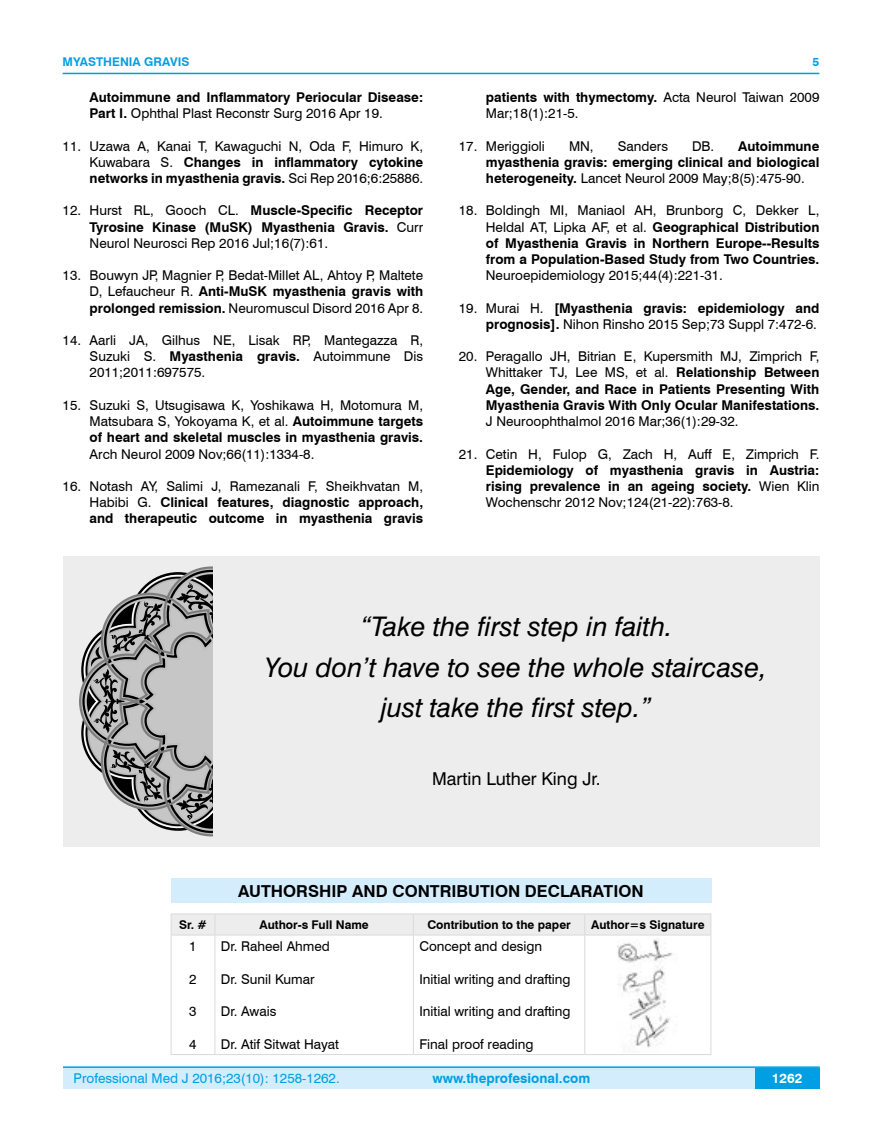
<style>
.page{position:relative;width:882px;height:1145px;background:#fff}
.page>*{position:absolute;margin:0;border:0;box-sizing:border-box;transform-origin:0 0}
.t1{font:italic 27px/40.5px "Swiss 721 BT";color:#000;text-align:center}
.t2{font:17.7px "Swiss 721 BT";color:#000}
.t3{font:700 16.5px "Swiss 721 BT";color:#000}
.t4{font:13.5px/16.2px "Swiss 721 BT";color:#000;text-align:justify}
.t5{font:700 13.5px/16.2px "Swiss 721 BT";color:#000;text-align:justify}
.t6{font:13.5px "Swiss 721 BT";color:#009fe3}
.t7{font:700 13.5px "Swiss 721 BT";color:#009fe3}
.t8{font:700 13.5px "Swiss 721 BT";color:#fff}
.t9{font:700 12px "Swiss 721 BT";color:#000}
.t10{font:700 12px "Swiss 721 BT";color:#009fe3}
.s1{font-weight:400}
.s2{font-weight:700}
</style>
<div class="page">
<div style="left:63px;top:1067px;width:756px;height:21px;background:#d4edfc"></div>
<hr style="left:63px;top:1066px;width:756px;height:2px;background:#009fe3">
<div style="left:754px;top:1068px;width:65px;height:20px;background:#009fe3"></div>
<hr style="left:63px;top:73px;width:756px;height:1px;background:#009fe3">
<div style="left:171px;top:878px;width:540px;height:25px;background:#d4edfc"></div>
<hr style="left:171px;top:913px;width:44px;height:1px;background:#dadada">
<hr style="left:215px;top:913px;width:198px;height:1px;background:#dadada">
<hr style="left:413px;top:913px;width:171px;height:1px;background:#dadada">
<hr style="left:584px;top:913px;width:127px;height:1px;background:#dadada">
<div style="left:171px;top:914px;width:540px;height:20px;background:#ededed"></div>
<hr style="left:171px;top:934px;width:44px;height:1px;background:#dadada">
<hr style="left:171px;top:935px;width:1px;height:119px;background:#dadada">
<hr style="left:215px;top:934px;width:198px;height:1px;background:#dadada">
<hr style="left:214px;top:935px;width:1px;height:119px;background:#dadada">
<hr style="left:413px;top:934px;width:171px;height:1px;background:#dadada">
<hr style="left:413px;top:935px;width:1px;height:119px;background:#dadada">
<hr style="left:584px;top:934px;width:127px;height:1px;background:#dadada">
<hr style="left:584px;top:935px;width:1px;height:119px;background:#dadada">
<hr style="left:710px;top:935px;width:1px;height:119px;background:#dadada">
<hr style="left:171px;top:1054px;width:44px;height:1px;background:#dadada">
<hr style="left:215px;top:1054px;width:198px;height:1px;background:#dadada">
<hr style="left:413px;top:1054px;width:171px;height:1px;background:#dadada">
<hr style="left:584px;top:1054px;width:127px;height:1px;background:#dadada">
<img style="left:617px;top:938px;width:56px;height:110px">
<div style="left:63px;top:556px;width:756px;height:291px;background:#ededed"></div>
<svg style="left:79px;top:566px;width:134px;height:271px"></svg>
<svg style="left:176px;top:582px;width:37px;height:42px;background:#7e7e7e"></svg>
<svg style="left:110px;top:749px;width:52px;height:53px;background:#777"></svg>
<svg style="left:175px;top:778px;width:38px;height:42px;background:#7f7f7f"></svg>
<svg style="left:89px;top:601px;width:73px;height:132px;background:#8e8e8e"></svg>
<p class="t10" style="left:63px;top:53px;width:128px">MYASTHENIA GRAVIS</p>
<p class="t5" style="left:90px;top:89px;width:335px">Autoimmune and Inflammatory Periocular Disease:<br>Part I. <span class="s1">Ophthal Plast Reconstr Surg 2016 Apr 19.</span></p>
<p class="t4" style="left:90px;top:137px;width:335px;text-indent:-27px">11. Uzawa A, Kanai T, Kawaguchi N, Oda F, Himuro K, Kuwabara S. <span class="s2">Changes in inflammatory cytokine networks in myasthenia gravis.</span> Sci Rep 2016;6:25886.</p>
<p class="t5" style="left:90px;top:202px;width:335px;text-indent:-27px"><span class="s1">12. Hurst RL, Gooch CL.</span> Muscle-Specific Receptor Tyrosine Kinase (MuSK) Myasthenia Gravis. <span class="s1">Curr Neurol Neurosci Rep 2016 Jul;16(7):61.</span></p>
<p class="t4" style="left:90px;top:267px;width:335px;text-indent:-27px">13. Bouwyn JP, Magnier P, Bedat-Millet AL, Ahtoy P, Maltete D, Lefaucheur R. <span class="s2">Anti-MuSK myasthenia gravis with prolonged remission.</span> Neuromuscul Disord 2016 Apr 8.</p>
<p class="t4" style="left:90px;top:332px;width:335px;text-indent:-27px">14. Aarli JA, Gilhus NE, Lisak RP, Mantegazza R, Suzuki S. <span class="s2">Myasthenia gravis.</span> Autoimmune Dis 2011;2011:697575.</p>
<p class="t4" style="left:90px;top:396px;width:335px;text-indent:-27px">15. Suzuki S, Utsugisawa K, Yoshikawa H, Motomura M, Matsubara S, Yokoyama K, et al. <span class="s2">Autoimmune targets of heart and skeletal muscles in myasthenia gravis.</span></p>
<p class="t4" style="left:90px;top:445px;width:226px">Arch Neurol 2009 Nov;66(11):1334-8.</p>
<p class="t5" style="left:90px;top:477px;width:335px;text-indent:-27px"><span class="s1">16. Notash AY, Salimi J, Ramezanali F, Sheikhvatan M, Habibi G.</span> Clinical features, diagnostic approach, and therapeutic outcome in myasthenia gravis</p>
<p class="t10" style="left:812px;top:53px;width:8px">5</p>
<p class="t4" style="left:485px;top:89px;width:335px"><span class="s2">patients with thymectomy.</span> Acta Neurol Taiwan 2009<br>Mar;18(1):21-5.</p>
<p class="t4" style="left:458px;top:137px;width:88px">17. Meriggioli</p>
<p class="t4" style="left:568px;top:137px;width:26px">MN,</p>
<p class="t4" style="left:617px;top:137px;width:52px">Sanders</p>
<p class="t5" style="left:485px;top:137px;width:335px;text-indent:206px"><span class="s1">DB.</span> Autoimmune myasthenia gravis: emerging clinical and biological heterogeneity. <span class="s1">Lancet Neurol 2009 May;8(5):475-90.</span></p>
<p class="t5" style="left:485px;top:202px;width:335px;text-indent:-27px"><span class="s1">18. Boldingh MI, Maniaol AH, Brunborg C, Dekker L, Heldal AT, Lipka AF, et al.</span> Geographical Distribution of Myasthenia Gravis in Northern Europe--Results from a Population-Based Study from Two Countries.</p>
<p class="t4" style="left:485px;top:267px;width:238px">Neuroepidemiology 2015;44(4):221-31.</p>
<p class="t4" style="left:458px;top:299px;width:362px;text-align:right">19. Murai H. <span class="s2">[Myasthenia gravis: epidemiology and prognosis].</span> Nihon Rinsho 2015 Sep;73 Suppl 7:472-6.</p>
<p class="t5" style="left:485px;top:348px;width:335px;text-indent:-27px"><span class="s1">20. Peragallo JH, Bitrian E, Kupersmith MJ, Zimprich F, Whittaker TJ, Lee MS, et al.</span> Relationship Between Age, Gender, and Race in Patients Presenting With Myasthenia Gravis With Only Ocular Manifestations.</p>
<p class="t4" style="left:485px;top:413px;width:254px">J Neuroophthalmol 2016 Mar;36(1):29-32.</p>
<p class="t4" style="left:458px;top:445px;width:362px">21. Cetin H, Fulop G, Zach H, Auff E, Zimprich F.</p>
<p class="t5" style="left:485px;top:461px;width:335px">Epidemiology of myasthenia gravis in Austria: rising prevalence in an ageing society. <span class="s1">Wien Klin Wochenschr 2012 Nov;124(21-22):763-8.</span></p>
<h1 class="t1" style="left:265px;top:605px;width:502px">“Take the first step in faith.<br>You don’t have to see the whole staircase, just take the first step.”</h1>
<h2 class="t2" style="left:432px;top:766px;width:170px">Martin Luther King Jr.</h2>
<p class="t3" style="left:238px;top:879px;width:406px">AUTHORSHIP AND CONTRIBUTION DECLARATION</p>
<p class="t9" style="left:179px;top:916px;width:29px">Sr. #</p>
<p class="t9" style="left:259px;top:916px;width:111px">Author-s Full Name</p>
<p class="t9" style="left:427px;top:916px;width:145px">Contribution to the paper</p>
<p class="t9" style="left:591px;top:916px;width:115px">Author=s Signature</p>
<p class="t4" style="left:189px;top:938px;width:9px">1</p>
<p class="t4" style="left:189px;top:970px;width:9px">2</p>
<p class="t4" style="left:189px;top:1002px;width:9px">3</p>
<p class="t4" style="left:189px;top:1035px;width:9px">4</p>
<p class="t4" style="left:419px;top:938px;width:124px">Concept and design</p>
<p class="t4" style="left:419px;top:970px;width:153px">Initial writing and drafting</p>
<p class="t4" style="left:419px;top:1002px;width:153px">Initial writing and drafting</p>
<p class="t4" style="left:419px;top:1035px;width:116px">Final proof reading</p>
<p class="t4" style="left:221px;top:938px;width:110px">Dr. Raheel Ahmed</p>
<p class="t4" style="left:221px;top:970px;width:95px">Dr. Sunil Kumar</p>
<p class="t4" style="left:221px;top:1002px;width:57px">Dr. Awais</p>
<p class="t4" style="left:221px;top:1035px;width:120px">Dr. Atif Sitwat Hayat</p>
<p class="t6" style="left:74px;top:1069px;width:267px">Professional Med J 2016;23(10): 1258-1262.</p>
<p class="t7" style="left:432px;top:1069px;width:159px">www.theprofesional.com</p>
<p class="t8" style="left:771px;top:1069px;width:32px">1262</p>
</div>
